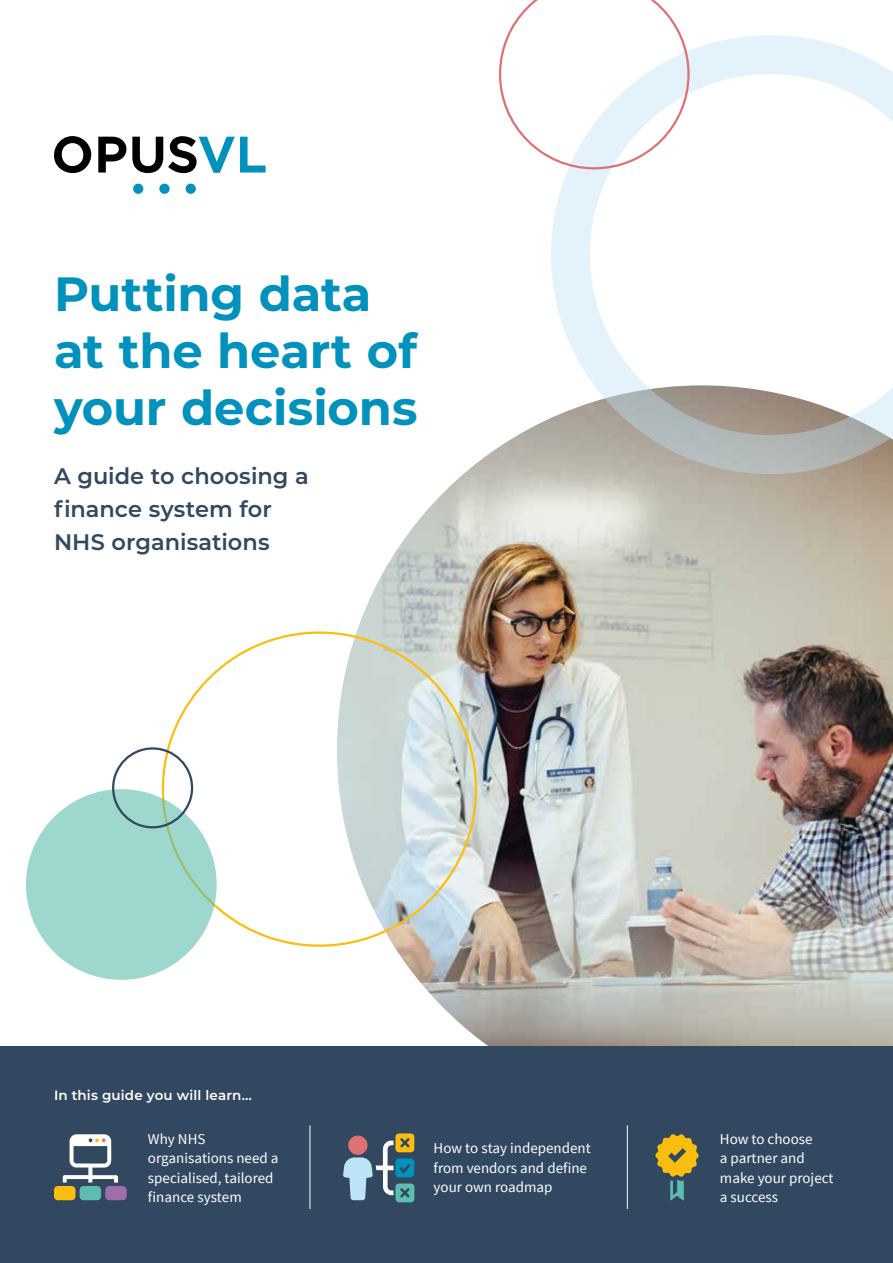
<style>
.page{position:relative;width:893px;height:1263px;background:#fff}
.page>*{position:absolute;margin:0;border:0;box-sizing:border-box;transform-origin:0 0}
.t1{font:700 48px/57px "Montserrat";letter-spacing:-.005em;color:#0091bc}
.t2{font:600 22.5px/33px "Montserrat";color:#314860}
.t3{font:15px/19.5px "Source Sans Pro";color:#fff}
.t4{font:600 13.5px "Montserrat";letter-spacing:.01em;color:#fff}
</style>
<div class="page">
<img style="left:337px;top:418px;width:556px;height:628px">
<div style="left:0;top:1046px;width:893px;height:217px;background:#314860"></div>
<div style="left:133px;top:184px;width:10px;height:10px;background:#0091bc;border-radius:50%"></div>
<div style="left:159px;top:184px;width:11px;height:10px;background:#0091bc;border-radius:50%"></div>
<div style="left:186px;top:184px;width:10px;height:10px;background:#0091bc;border-radius:50%"></div>
<svg style="left:54px;top:136px;width:37px;height:38px"></svg>
<svg style="left:98px;top:136px;width:168px;height:38px"></svg>
<hr style="left:310px;top:1125px;width:1px;height:84px;background:#fff">
<hr style="left:627px;top:1125px;width:1px;height:84px;background:#fff">
<div style="left:26px;top:789px;width:191px;height:191px;background:#9dd7ce;border-radius:50%"></div>
<svg style="left:551px;top:35px;width:342px;height:439px"></svg>
<svg style="left:499px;top:0;width:191px;height:169px"></svg>
<div style="left:112px;top:747px;width:81px;height:81px;border:2px solid #314860;border-radius:50%"></div>
<svg style="left:655px;top:1134px;width:44px;height:66px"></svg>
<div style="left:54px;top:1186px;width:21px;height:14px;background:#fcbe0e;border-radius:4px"></div>
<div style="left:105px;top:1186px;width:22px;height:14px;background:#9e6dac;border-radius:4px"></div>
<svg style="left:63px;top:1134px;width:55px;height:66px"></svg>
<svg style="left:343px;top:1133px;width:71px;height:69px"></svg>
<h1 class="t1" style="left:54px;top:264px;width:365px">Putting data at the heart of your decisions</h1>
<h2 class="t2" style="left:54px;top:458px;width:256px">A guide to choosing a finance system for<br>NHS organisations</h2>
<p class="t4" style="left:54px;top:1085px;width:199px">In this guide you will learn…</p>
<p class="t3" style="left:148px;top:1129px;width:132px">Why NHS organisations need a specialised, tailored finance system</p>
<p class="t3" style="left:434px;top:1139px;width:159px">How to stay independent from vendors and define your own roadmap</p>
<p class="t3" style="left:720px;top:1129px;width:115px">How to choose<br>a partner and make your project a success</p>
</div>
